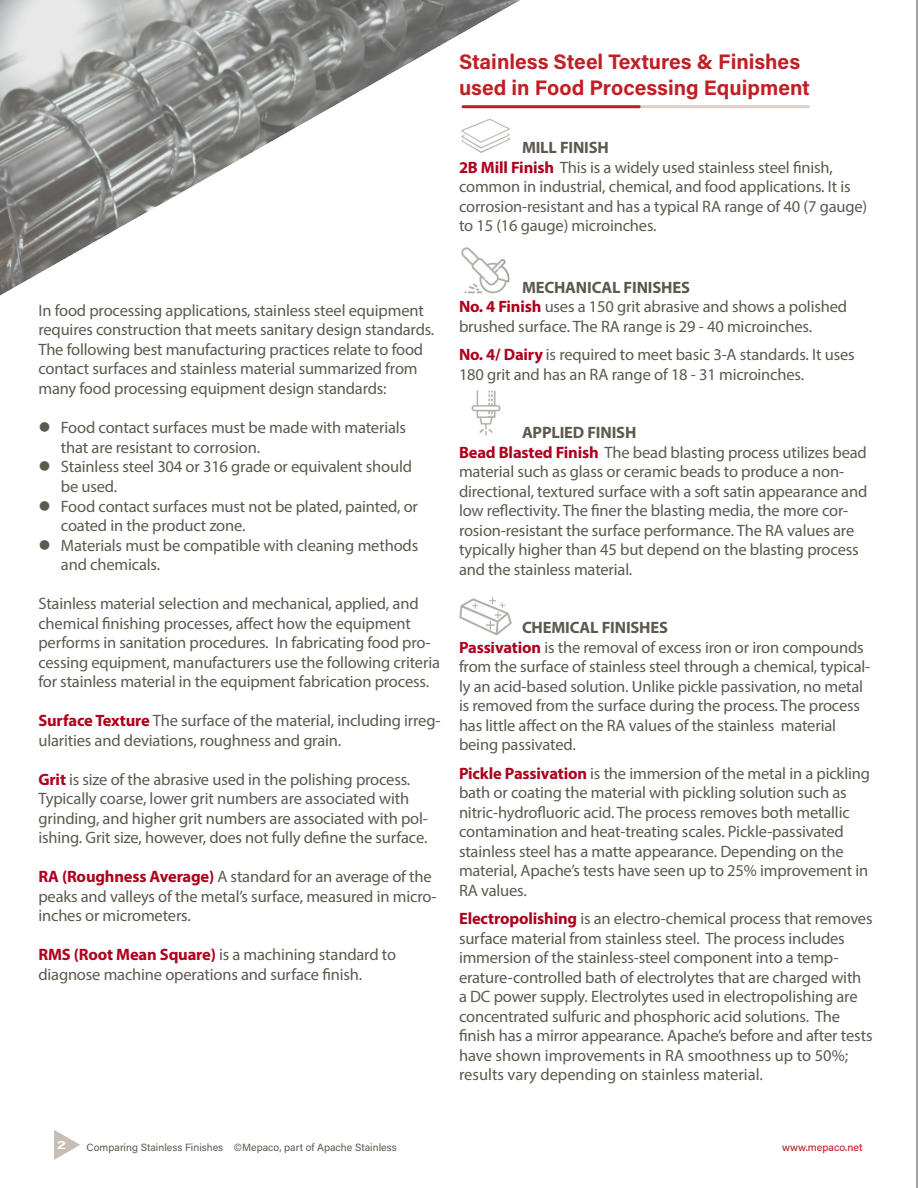
<style>
.page{position:relative;width:918px;height:1188px;background:#fff}
.page>*{position:absolute;margin:0;border:0;box-sizing:border-box;transform-origin:0 0}
.t1{font:700 21px "Acumin Pro";color:#c02025}
.t2{font:16.5px/19.5px "Myriad Pro";letter-spacing:-.01em;color:#5d594e}
.t3{font:700 16.5px "Myriad Pro";letter-spacing:-.01em;color:#5d594e}
.t4{font:700 12px "Acumin Pro Cond";color:#fff;scale:1.75 1}
.t5{font:10.5px "Acumin Pro";color:#5d594e}
.t6{font:500 10.5px "Acumin Pro";color:#c02025}
.s1{font-weight:700;color:#ad001c}
</style>
<div class="page">
<img style="left:0;top:0;width:605px;height:296px">
<img style="left:459px;top:239px;width:54px;height:54px">
<img style="left:459px;top:100px;width:54px;height:54px">
<hr style="left:917px;top:0;width:1px;height:1188px;background:#a2a2a2">
<hr style="left:634px;top:105px;width:176px;height:3px;background:#d9d1c8">
<hr style="left:463px;top:105px;width:176px;height:3px;background:#c02025">
<svg style="left:54px;top:1130px;width:26px;height:30px"></svg>
<img style="left:471px;top:390px;width:30px;height:46px">
<img style="left:459px;top:597px;width:53px;height:38px">
<p class="t1" style="left:459px;top:47px;width:343px">Stainless Steel Textures &amp; Finishes</p>
<p class="t1" style="left:459px;top:73px;width:352px">used in Food Processing Equipment</p>
<p class="t2" style="left:38px;top:300px;width:397px">In food processing applications, stainless steel equipment requires construction that meets sanitary design standards.<br>The following best manufacturing practices relate to food contact surfaces and stainless material summarized from many food processing equipment design standards:</p>
<p class="t2" style="left:61px;top:418px;width:347px;text-indent:-23px">● Food contact surfaces must be made with materials that are resistant to corrosion.</p>
<p class="t2" style="left:38px;top:457px;width:375px">● Stainless steel 304 or 316 grade or equivalent should</p>
<p class="t2" style="left:61px;top:476px;width:58px">be used.</p>
<p class="t2" style="left:61px;top:496px;width:359px;text-indent:-23px">● Food contact surfaces must not be plated, painted, or coated in the product zone.</p>
<p class="t2" style="left:61px;top:535px;width:359px;text-indent:-23px">● Materials must be compatible with cleaning methods and chemicals.</p>
<p class="t2" style="left:38px;top:594px;width:382px">Stainless material selection and mechanical, applied, and chemical finishing processes, affect how the equipment</p>
<p class="t2" style="left:38px;top:633px;width:403px">performs in sanitation procedures. In fabricating food pro&shy;cessing equipment, manufacturers use the following criteria for stainless material in the equipment fabrication process.</p>
<p class="t2" style="left:38px;top:711px;width:404px"><span class="s1">Surface Texture</span> The surface of the material, including irreg&shy;ularities and deviations, roughness and grain.</p>
<p class="t2" style="left:38px;top:769px;width:373px"><span class="s1">Grit</span> is size of the abrasive used in the polishing process.</p>
<p class="t2" style="left:38px;top:789px;width:391px">Typically coarse, lower grit numbers are associated with grinding, and higher grit numbers are associated with pol&shy;ishing. Grit size, however, does not fully define the surface.</p>
<p class="t2" style="left:38px;top:867px;width:400px"><span class="s1">RA (Roughness Average)</span> A standard for an average of the peaks and valleys of the metal’s surface, measured in micro&shy;inches or micrometers.</p>
<p class="t2" style="left:38px;top:945px;width:359px"><span class="s1">RMS (Root Mean Square)</span> is a machining standard to</p>
<p class="t2" style="left:38px;top:964px;width:325px">diagnose machine operations and surface finish.</p>
<p class="t3" style="left:522px;top:137px;width:88px">MILL FINISH</p>
<p class="t2" style="left:459px;top:157px;width:410px"><span class="s1">2B Mill Finish</span> This is a widely used stainless steel finish, common in industrial, chemical, and food applications. It is corrosion-resistant and has a typical RA range of 40 (7 gauge) to 15 (16 gauge) microinches.</p>
<p class="t3" style="left:522px;top:276px;width:169px">MECHANICAL FINISHES</p>
<p class="t2" style="left:459px;top:297px;width:390px"><span class="s1">No. 4 Finish</span> uses a 150 grit abrasive and shows a polished brushed surface. The RA range is 29 - 40 microinches.</p>
<p class="t2" style="left:459px;top:345px;width:397px"><span class="s1">No. 4/ Dairy</span> is required to meet basic 3-A standards. It uses<br>180 grit and has an RA range of 18 - 31 microinches.</p>
<p class="t3" style="left:522px;top:422px;width:116px">APPLIED FINISH</p>
<p class="t2" style="left:459px;top:442px;width:409px"><span class="s1">Bead Blasted Finish</span> The bead blasting process utilizes bead material such as glass or ceramic beads to produce a non-</p>
<p class="t2" style="left:459px;top:481px;width:410px">directional, textured surface with a soft satin appearance and low reflectivity. The finer the blasting media, the more cor&shy;rosion-resistant the surface performance. The RA values are typically higher than 45 but depend on the blasting process and the stainless material.</p>
<p class="t3" style="left:522px;top:617px;width:148px">CHEMICAL FINISHES</p>
<p class="t2" style="left:459px;top:637px;width:413px"><span class="s1">Passivation</span> is the removal of excess iron or iron compounds from the surface of stainless steel through a chemical, typical&shy;ly an acid-based solution. Unlike pickle passivation, no metal is removed from the surface during the process. The process has little affect on the RA values of the stainless material being passivated.</p>
<p class="t2" style="left:459px;top:763px;width:413px"><span class="s1">Pickle Passivation</span> is the immersion of the metal in a pickling bath or coating the material with pickling solution such as nitric-hydrofluoric acid. The process removes both metallic contamination and heat-treating scales. Pickle-passivated stainless steel has a matte appearance. Depending on the material, Apache’s tests have seen up to 25% improvement in RA values.</p>
<p class="t2" style="left:459px;top:909px;width:415px"><span class="s1">Electropolishing</span> is an electro-chemical process that removes surface material from stainless steel. The process includes immersion of the stainless-steel component into a temp-</p>
<p class="t2" style="left:459px;top:967px;width:415px">erature-controlled bath of electrolytes that are charged with a DC power supply. Electrolytes used in electropolishing are concentrated sulfuric and phosphoric acid solutions. The finish has a mirror appearance. Apache’s before and after tests have shown improvements in RA smoothness up to 50%; results vary depending on stainless material.</p>
<p class="t4" style="left:57px;top:1137px;width:6px">2</p>
<p class="t5" style="left:87px;top:1140px;width:312px">Comparing Stainless Finishes ©Mepaco, part of Apache Stainless</p>
<p class="t6" style="left:782px;top:1140px;width:82px">www.mepaco.net</p>
</div>
